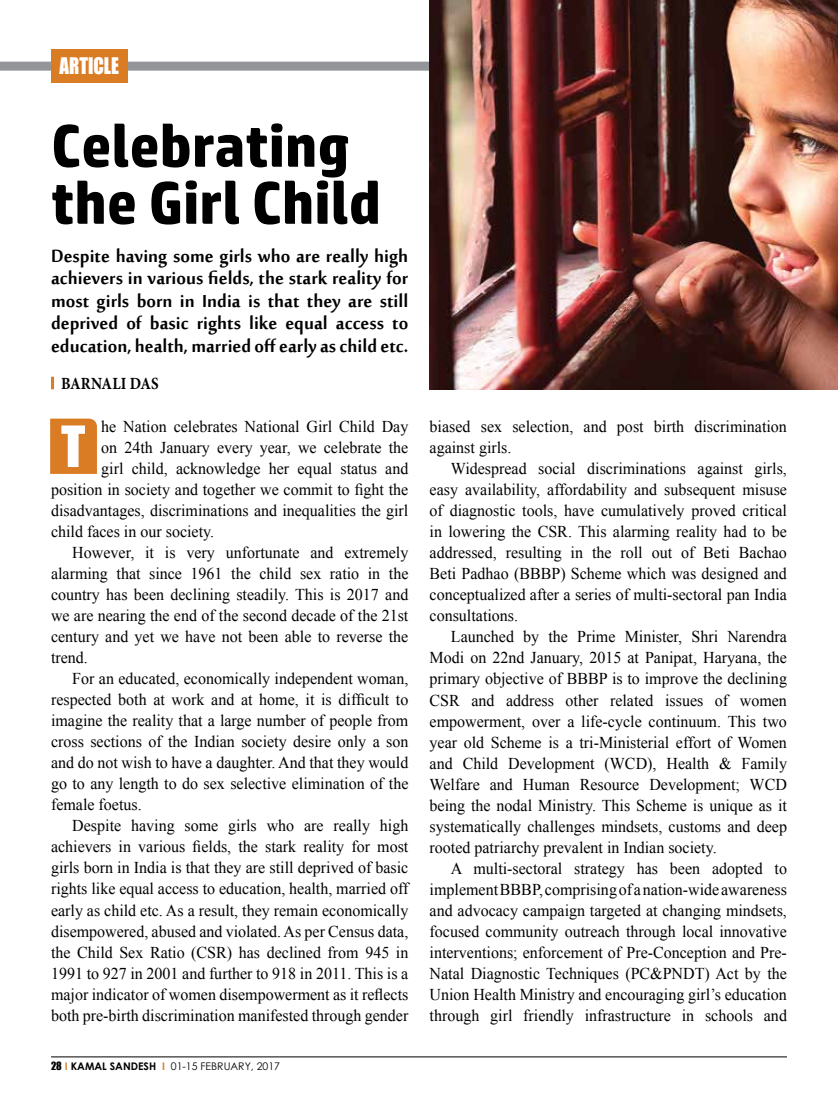
<style>
.page{position:relative;width:838px;height:1106px;background:#fff}
.page>*{position:absolute;margin:0;border:0;box-sizing:border-box;transform-origin:0 0}
.t1{font:700 60px/57px "HP Simplified";color:#000}
.t2{font:52.5px "Impact";color:#fff}
.t3{font:700 24px/22.5px "Sakkal Majalla";color:#000;text-align:justify;scale:.96 1}
.t4{font:21px "Impact";color:#fff;scale:.9 1}
.t5{font:700 17.1px "Minion Pro";letter-spacing:-.03em;color:#000;scale:.88 1}
.t6{font:16.5px/21px "Times New Roman";color:#000;text-align:justify}
.t7{font:10.5px "Century Gothic";color:#000}
.s1{font-family:"Impact"}
.s2{font-weight:700;color:#da7c24}
.s3{font-weight:700}
</style>
<div class="page">
<hr style="left:51px;top:1056px;width:736px;height:1px;background:#000">
<div style="left:0;top:62px;width:838px;height:9px;background:#939598"></div>
<div style="left:50px;top:418px;width:47px;height:56px;background:#da7c24"></div>
<svg style="left:51px;top:377px;width:3px;height:12px"></svg>
<div style="left:51px;top:49px;width:76px;height:34px;background:#da7c24"></div>
<img style="left:429px;top:0;width:409px;height:389px">
<p class="t4" style="left:60px;top:50px;width:68px">ARTICLE</p>
<h1 class="t1" style="left:51px;top:117px;width:331px">Celebrating the Girl Child</h1>
<p class="t3" style="left:51px;top:246px;width:374px">Despite having some girls who are really high achievers in various fields, the stark reality for most girls born in India is that they are still deprived of basic rights like equal access to education, health, married off early as child etc.</p>
<p class="t5" style="left:61px;top:371px;width:112px">BARNALI DAS</p>
<p class="t6" style="left:101px;top:416px;width:309px">he Nation celebrates National Girl Child Day</p>
<p class="t6" style="left:101px;top:437px;width:309px">on 24th January every year, we celebrate the</p>
<p class="t6" style="left:101px;top:458px;width:309px">girl child, acknowledge her equal status and</p>
<p class="t6" style="left:51px;top:479px;width:359px">position in society and together we commit to fight the</p>
<p class="t6" style="left:51px;top:500px;width:359px">disadvantages, discriminations and inequalities the girl</p>
<p class="t6" style="left:51px;top:521px;width:164px">child faces in our society.</p>
<p class="t6" style="left:72px;top:542px;width:337px">However, it is very unfortunate and extremely</p>
<p class="t6" style="left:51px;top:563px;width:359px">alarming that since 1961 the child sex ratio in the</p>
<p class="t6" style="left:51px;top:584px;width:359px">country has been declining steadily. This is 2017 and</p>
<p class="t6" style="left:51px;top:605px;width:359px">we are nearing the end of the second decade of the 21st</p>
<p class="t6" style="left:51px;top:626px;width:359px">century and yet we have not been able to reverse the</p>
<p class="t6" style="left:51px;top:647px;width:38px">trend.</p>
<p class="t6" style="left:72px;top:668px;width:337px">For an educated, economically independent woman,</p>
<p class="t6" style="left:51px;top:689px;width:359px">respected both at work and at home, it is difficult to</p>
<p class="t6" style="left:51px;top:710px;width:359px">imagine the reality that a large number of people from</p>
<p class="t6" style="left:51px;top:731px;width:359px">cross sections of the Indian society desire only a son</p>
<p class="t6" style="left:51px;top:752px;width:359px">and do not wish to have a daughter. And that they would</p>
<p class="t6" style="left:51px;top:773px;width:359px">go to any length to do sex selective elimination of the</p>
<p class="t6" style="left:51px;top:794px;width:92px">female foetus.</p>
<p class="t6" style="left:72px;top:815px;width:337px">Despite having some girls who are really high</p>
<p class="t6" style="left:51px;top:836px;width:359px">achievers in various fields, the stark reality for most</p>
<p class="t6" style="left:51px;top:857px;width:359px">girls born in India is that they are still deprived of basic</p>
<p class="t6" style="left:51px;top:878px;width:359px">rights like equal access to education, health, married off</p>
<p class="t6" style="left:51px;top:899px;width:359px">early as child etc. As a result, they remain economically</p>
<p class="t6" style="left:51px;top:920px;width:359px">disempowered, abused and violated. As per Census data,</p>
<p class="t6" style="left:51px;top:941px;width:359px">the Child Sex Ratio (CSR) has declined from 945 in</p>
<p class="t6" style="left:51px;top:962px;width:359px">1991 to 927 in 2001 and further to 918 in 2011. This is a</p>
<p class="t6" style="left:51px;top:983px;width:359px">major indicator of women disempowerment as it reflects</p>
<p class="t6" style="left:51px;top:1004px;width:359px">both pre-birth discrimination manifested through gender</p>
<h2 class="t2" style="left:61px;top:405px;width:25px">T</h2>
<p class="t7" style="left:51px;top:1058px;width:230px"><span class="s1">28</span> <span class="s2">I</span> <span class="s3">KAMAL SANDESH</span> <span class="s2">I</span> 01-15 FEBRUARY, 2017</p>
<p class="t6" style="left:429px;top:416px;width:359px">biased sex selection, and post birth discrimination against girls.</p>
<p class="t6" style="left:429px;top:458px;width:359px;text-indent:21px">Widespread social discriminations against girls, easy availability, affordability and subsequent misuse of diagnostic tools, have cumulatively proved critical in lowering the CSR. This alarming reality had to be addressed, resulting in the roll out of Beti Bachao Beti Padhao (BBBP) Scheme which was designed and conceptualized after a series of multi-sectoral pan India consultations.</p>
<p class="t6" style="left:429px;top:626px;width:359px;text-indent:21px">Launched by the Prime Minister, Shri Narendra Modi on 22nd January, 2015 at Panipat, Haryana, the primary objective of BBBP is to improve the declining CSR and address other related issues of women empowerment, over a life-cycle continuum. This two year old Scheme is a tri-Ministerial effort of Women and Child Development (WCD), Health &amp; Family Welfare and Human Resource Development; WCD being the nodal Ministry. This Scheme is unique as it systematically challenges mindsets, customs and deep rooted patriarchy prevalent in Indian society.</p>
<p class="t6" style="left:429px;top:857px;width:359px;text-indent:21px">A multi-sectoral strategy has been adopted to implement BBBP, comprising of a nation-wide awareness and advocacy campaign targeted at changing mindsets, focused community outreach through local innovative interventions; enforcement of Pre-Conception and Pre-Natal Diagnostic Techniques (PC&amp;PNDT) Act by the Union Health Ministry and encouraging girl’s education through girl friendly infrastructure in schools and</p>
</div>
